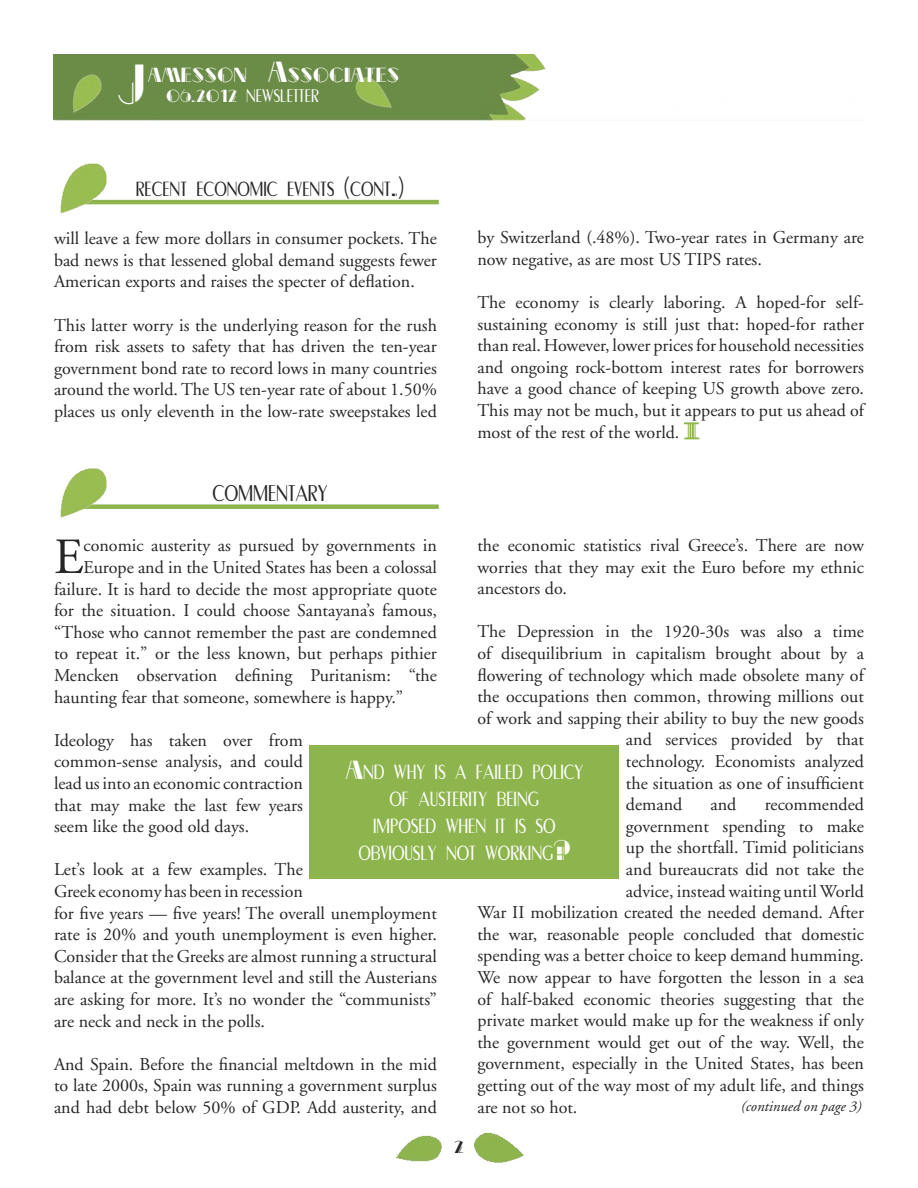
<style>
.page{position:relative;width:918px;height:1188px;background:#fff}
.page>*{position:absolute;margin:0;border:0;box-sizing:border-box;transform-origin:0 0}
.t1{font:58.2px "Cravat Display S Si";color:#fff;scale:.8 1}
.t2{font:50.55px "Adobe Garamond";color:#272525}
.t3{font:30px "Cravat Display S Si";color:#272525}
.t4{font:27px "Cravat Display S Si";color:#fff}
.t5{font:27px "Cravat Display S Si";color:#272525}
.t6{font:24px "Cravat Display S Si";color:#fff}
.t7{font:21px "Cravat Display S Si";color:#fff}
.t8{font:18px/21.6px "Adobe Garamond";color:#272525;text-align:justify}
.t9{font:18px "Cravat Display S Si";color:#272525}
.Heading_1{font:italic 15px "Adobe Garamond";color:#272525}
.s1{font-size:30px}
.s2{font-size:18px}
</style>
<div class="page">
<img style="left:396px;top:1132px;width:128px;height:31px">
<img style="left:54px;top:54px;width:492px;height:66px">
<svg style="left:684px;top:422px;width:15px;height:17px"></svg>
<hr style="left:80px;top:200px;width:359px;height:4px;background:#8eb54d">
<img style="left:60px;top:163px;width:59px;height:51px">
<div style="left:80px;top:504px;width:359px;height:5px;background:#8eb54d"></div>
<img style="left:60px;top:468px;width:59px;height:50px">
<div style="left:310px;top:745px;width:309px;height:133px;background:#8eb54d"></div>
<p class="t7" style="left:148px;top:64px;width:253px">AMESSON <span class="s1">A</span>SSOCIATES</p>
<p class="t1" style="left:118px;top:54px;width:36px">J</p>
<p class="t6" style="left:166px;top:81px;width:154px"><span class="s2">06.2012</span> newsletter</p>
<p class="t5" style="left:136px;top:173px;width:270px">recent economic events (cont.)</p>
<p class="t8" style="left:54px;top:228px;width:384px">will leave a few more dollars in consumer pockets. The bad news is that lessened global demand suggests fewer American exports and raises the specter of deflation.</p>
<p class="t8" style="left:54px;top:315px;width:384px">This latter worry is the underlying reason for the rush from risk assets to safety that has driven the ten-year government bond rate to record lows in many countries around the world. The US ten-year rate of about 1.50% places us only eleventh in the low-rate sweepstakes led</p>
<p class="t3" style="left:212px;top:475px;width:117px">commentary</p>
<p class="t8" style="left:477px;top:227px;width:388px">by Switzerland (.48%). Two-year rates in Germany are now negative, as are most US TIPS rates.</p>
<p class="t8" style="left:477px;top:292px;width:388px">The economy is clearly laboring. A hoped-for self&shy;sustaining economy is still just that: hoped-for rather than real. However, lower prices for household necessities and ongoing rock-bottom interest rates for borrowers have a good chance of keeping US growth above zero.<br>This may not be much, but it appears to put us ahead of most of the rest of the world.</p>
<p class="t8" style="left:477px;top:535px;width:388px">the economic statistics rival Greece’s. There are now worries that they may exit the Euro before my ethnic ancestors do.</p>
<p class="t8" style="left:477px;top:621px;width:388px">The Depression in the 1920-30s was also a time</p>
<p class="t8" style="left:477px;top:643px;width:388px">of disequilibrium in capitalism brought about by a</p>
<p class="t8" style="left:477px;top:665px;width:388px">flowering of technology which made obsolete many of</p>
<p class="t8" style="left:477px;top:686px;width:388px">the occupations then common, throwing millions out</p>
<p class="t8" style="left:477px;top:708px;width:388px">of work and sapping their ability to buy the new goods</p>
<p class="t8" style="left:626px;top:729px;width:240px">and services provided by that</p>
<p class="t8" style="left:626px;top:751px;width:240px">technology. Economists analyzed</p>
<p class="t8" style="left:626px;top:773px;width:240px">the situation as one of insufficient</p>
<p class="t8" style="left:626px;top:794px;width:58px">demand</p>
<p class="t8" style="left:711px;top:794px;width:27px">and</p>
<p class="t8" style="left:765px;top:794px;width:101px">recommended</p>
<p class="t8" style="left:626px;top:816px;width:240px">government spending to make</p>
<p class="t8" style="left:626px;top:837px;width:240px">up the shortfall. Timid politicians</p>
<p class="t8" style="left:626px;top:859px;width:240px">and bureaucrats did not take the</p>
<p class="t8" style="left:626px;top:881px;width:240px">advice, instead waiting until World</p>
<p class="t8" style="left:477px;top:902px;width:388px">War II mobilization created the needed demand. After</p>
<p class="t8" style="left:477px;top:924px;width:388px">the war, reasonable people concluded that domestic</p>
<p class="t8" style="left:477px;top:945px;width:388px">spending was a better choice to keep demand humming.</p>
<p class="t8" style="left:477px;top:967px;width:388px">We now appear to have forgotten the lesson in a sea</p>
<p class="t8" style="left:477px;top:989px;width:388px">of half-baked economic theories suggesting that the</p>
<p class="t8" style="left:477px;top:1010px;width:388px">private market would make up for the weakness if only</p>
<p class="t8" style="left:477px;top:1032px;width:388px">the government would get out of the way. Well, the</p>
<p class="t8" style="left:477px;top:1053px;width:388px">government, especially in the United States, has been</p>
<p class="t8" style="left:477px;top:1075px;width:388px">getting out of the way most of my adult life, and things</p>
<p class="t8" style="left:477px;top:1097px;width:102px">are not so hot.</p>
<p class="t2" style="left:54px;top:530px;width:31px">E</p>
<p class="t8" style="left:84px;top:535px;width:355px">conomic austerity as pursued by governments in</p>
<p class="t8" style="left:84px;top:557px;width:355px">Europe and in the United States has been a colossal</p>
<p class="t8" style="left:54px;top:579px;width:384px">failure. It is hard to decide the most appropriate quote</p>
<p class="t8" style="left:54px;top:600px;width:384px">for the situation. I could choose Santayana’s famous,</p>
<p class="t8" style="left:54px;top:622px;width:384px">“Those who cannot remember the past are condemned</p>
<p class="t8" style="left:54px;top:643px;width:384px">to repeat it.” or the less known, but perhaps pithier</p>
<p class="t8" style="left:54px;top:665px;width:384px">Mencken observation defining Puritanism: “the</p>
<p class="t8" style="left:54px;top:687px;width:351px">haunting fear that someone, somewhere is happy.”</p>
<p class="t8" style="left:54px;top:730px;width:250px">Ideology has taken over from common-sense analysis, and could lead us into an economic contraction that may make the last few years seem like the good old days.</p>
<p class="t8" style="left:54px;top:859px;width:384px;text-align:left">Let’s look at a few examples. The<br>Greek economy has been in recession<br>for five years — five years! The overall unemployment rate is 20% and youth unemployment is even higher.<br>Consider that the Greeks are almost running a structural balance at the government level and still the Austerians are asking for more. It’s no wonder the “communists” are neck and neck in the polls.</p>
<p class="t8" style="left:54px;top:1054px;width:384px">And Spain. Before the financial meltdown in the mid to late 2000s, Spain was running a government surplus and had debt below 50% of GDP. Add austerity, and</p>
<p class="t4" style="left:345px;top:756px;width:239px">And why is a failed policy</p>
<p class="t4" style="left:390px;top:783px;width:151px">of austerity being</p>
<p class="t4" style="left:373px;top:810px;width:184px">imposed when it is so</p>
<p class="t4" style="left:358px;top:837px;width:214px">obviously not working?</p>
<p class="Heading_1" style="left:741px;top:1098px;width:122px">(continued on page 3)</p>
<p class="t9" style="left:454px;top:1138px;width:11px">2</p>
</div>
